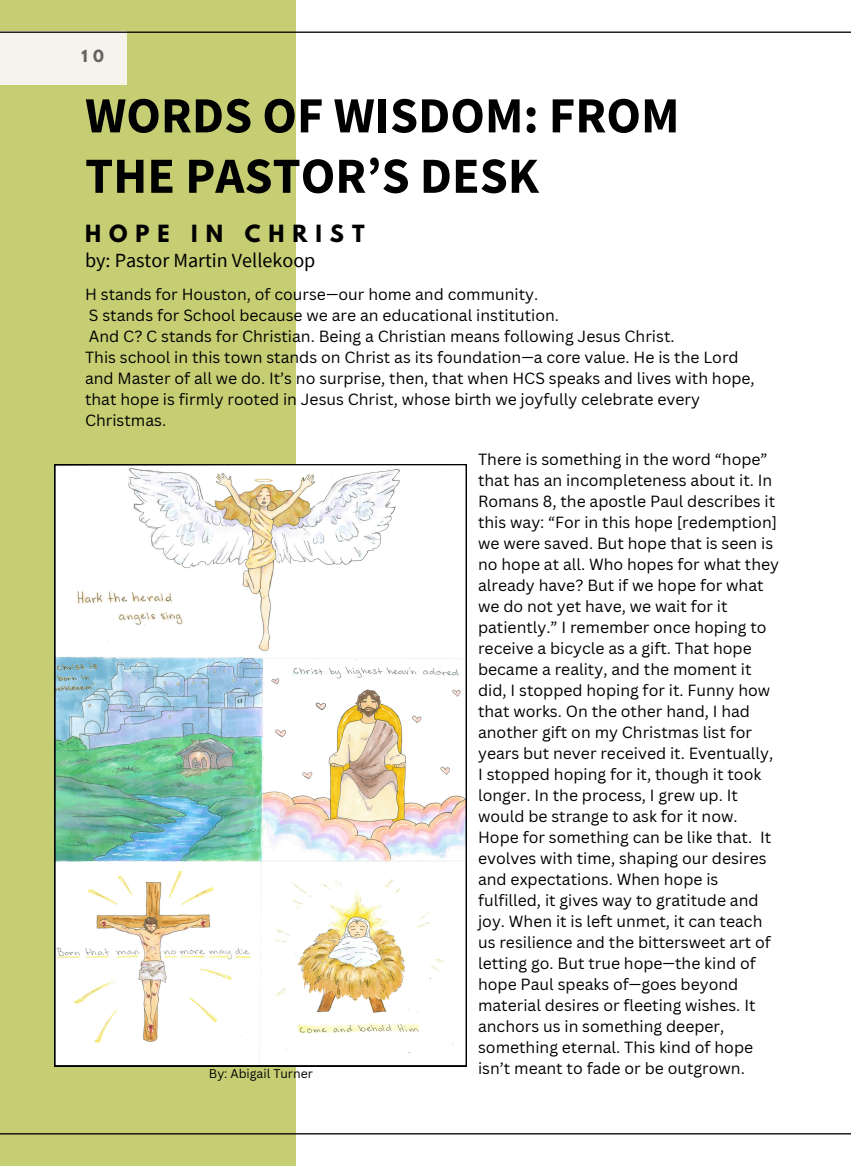
<style>
.page{position:relative;width:851px;height:1166px;background:#fff}
.page>*{position:absolute;margin:0;border:0;box-sizing:border-box;transform-origin:0 0}
.t1{font:700 50.57px/60.4px "Source Sans Pro";color:#000}
.t2{font:700 21px "League Spartan";letter-spacing:.38em;color:#000}
.t3{font:20.12px "Source Sans Pro";color:#000}
.t4{font:15.75px/21px "Canva Sans";color:#000}
.t5{font:700 14.88px "League Spartan";color:#646463}
.t6{font:12.25px "Canva Sans";color:#000}
</style>
<div class="page">
<div style="left:0;top:0;width:295px;height:1165px;background:#c6ce73"></div>
<hr style="left:0;top:1133px;width:850px;height:1px;background:#000">
<div style="left:0;top:32px;width:126px;height:53px;background:#f6f2ec"></div>
<hr style="left:0;top:32px;width:850px;height:1px;background:#000">
<img style="left:54px;top:464px;width:412px;height:602px">
<p class="t5" style="left:81px;top:48px;width:24px">1 0</p>
<h4 class="t1" style="left:85px;top:84px;width:596px">WORDS OF WISDOM: FROM<br>THE PASTOR’S DESK</h4>
<p class="t2" style="left:85px;top:223px;width:281px">HOPE IN CHRIST</p>
<h4 class="t3" style="left:85px;top:247px;width:232px">by: Pastor Martin Vellekoop</h4>
<h1 class="t4" style="left:85px;top:283px;width:671px">H stands for Houston, of course—our home and community.<br>S stands for School because we are an educational institution.<br>And C? C stands for Christian. Being a Christian means following Jesus Christ.<br>This school in this town stands on Christ as its foundation—a core value. He is the Lord and Master of all we do. It’s no surprise, then, that when HCS speaks and lives with hope, that hope is firmly rooted in Jesus Christ, whose birth we joyfully celebrate every</h1>
<h2 class="t4" style="left:85px;top:409px;width:83px">Christmas.</h2>
<h3 class="t4" style="left:478px;top:448px;width:302px">There is something in the word “hope” that has an incompleteness about it. In Romans 8, the apostle Paul describes it this way: “For in this hope [redemption] we were saved. But hope that is seen is no hope at all. Who hopes for what they already have? But if we hope for what we do not yet have, we wait for it patiently.” I remember once hoping to receive a bicycle as a gift. That hope became a reality, and the moment it did, I stopped hoping for it. Funny how that works. On the other hand, I had another gift on my Christmas list for years but never received it. Eventually, I stopped hoping for it, though it took longer. In the process, I grew up. It would be strange to ask for it now.<br>Hope for something can be like that. It evolves with time, shaping our desires and expectations. When hope is fulfilled, it gives way to gratitude and joy. When it is left unmet, it can teach us resilience and the bittersweet art of letting go. But true hope—the kind of hope Paul speaks of—goes beyond material desires or fleeting wishes. It anchors us in something deeper, something eternal. This kind of hope isn’t meant to fade or be outgrown.</h3>
<p class="t6" style="left:209px;top:1064px;width:105px">By: Abigail Turner</p>
</div>
